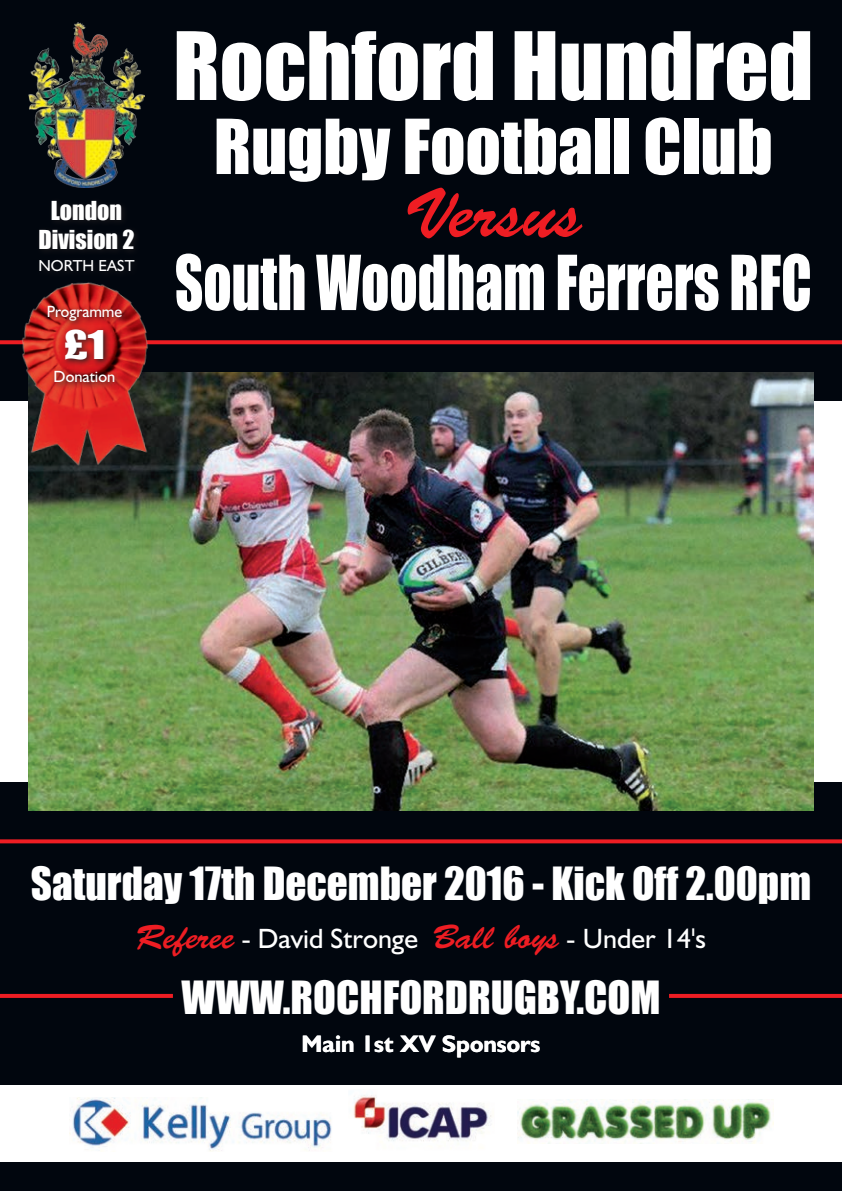
<style>
.page{position:relative;width:842px;height:1191px;background:#01060e}
.page>*{position:absolute;margin:0;border:0;box-sizing:border-box;transform-origin:0 0}
.t1{font:87px "Impact";color:#fff}
.t2{font:70px "Impact";color:#fff;scale:.79 1}
.t3{font:70px "Impact";color:#fff}
.t4{font:70px "Brush Script Std";color:#ee1d23}
.t5{font:42px "Impact";color:#fff}
.t6{font:36.4px "Impact";color:#fff;scale:1.25 1}
.t7{font:28px "Humanist 521 BT";color:#fff}
.t8{font:700 24px "Humanist 521 BT";color:#fff}
.t9{font:24px/28.8px "Impact";color:#fff;text-align:center}
.t10{font:16.4px "Humanist 521 BT";color:#fff}
.t11{font:16px "Humanist 521 BT";color:#fff}
.s1{font-family:"Brush Script Std";font-size:34px;color:#ee1d23}
</style>
<div class="page">
<div style="left:0;top:401px;width:842px;height:381px;background:#fff"></div>
<img style="left:28px;top:23px;width:117px;height:164px">
<div style="left:0;top:1084px;width:842px;height:77px;background:#fff"></div>
<svg style="left:0;top:340px;width:842px;height:4px;background:#dd1b21"></svg>
<img style="left:28px;top:373px;width:786px;height:437px">
<img style="left:70px;top:1097px;width:262px;height:54px">
<img style="left:353px;top:1095px;width:139px;height:46px">
<img style="left:517px;top:1099px;width:257px;height:44px">
<svg style="left:0;top:839px;width:842px;height:4px;background:#d81a21"></svg>
<div style="left:35px;top:197px;width:108px;height:82px;background:#231f20;opacity:.75"></div>
<svg style="left:0;top:994px;width:173px;height:4px"></svg>
<svg style="left:669px;top:994px;width:173px;height:4px"></svg>
<img style="left:14px;top:273px;width:148px;height:201px">
<svg style="left:44px;top:301px;width:86px;height:89px;background:#b1231f"></svg>
<p class="t9" style="left:39px;top:196px;width:97px">London<br>Division 2</p>
<p class="t11" style="left:38px;top:256px;width:98px">NORTH EAST</p>
<p class="t10" style="left:47px;top:301px;width:77px">Programme</p>
<p class="t6" style="left:64px;top:322px;width:35px">£1</p>
<p class="t10" style="left:54px;top:366px;width:63px">Donation</p>
<h1 class="t1" style="left:173px;top:12px;width:641px">Rochford Hundred</h1>
<h2 class="t3" style="left:214px;top:103px;width:560px">Rugby Football Club</h2>
<h2 class="t4" style="left:404px;top:174px;width:180px">Versus</h2>
<h2 class="t2" style="left:175px;top:239px;width:808px">South Woodham Ferrers RFC</h2>
<p class="t5" style="left:31px;top:857px;width:782px">Saturday 17th December 2016 - Kick Off 2.00pm</p>
<p class="t7" style="left:136px;top:920px;width:571px"><span class="s1">Referee</span> - David Stronge <span class="s1">Ball boys</span> - Under 14's</p>
<p class="t5" style="left:181px;top:971px;width:480px">WWW.ROCHFORDRUGBY.COM</p>
<p class="t8" style="left:302px;top:1028px;width:240px">Main 1st XV Sponsors</p>
</div>
